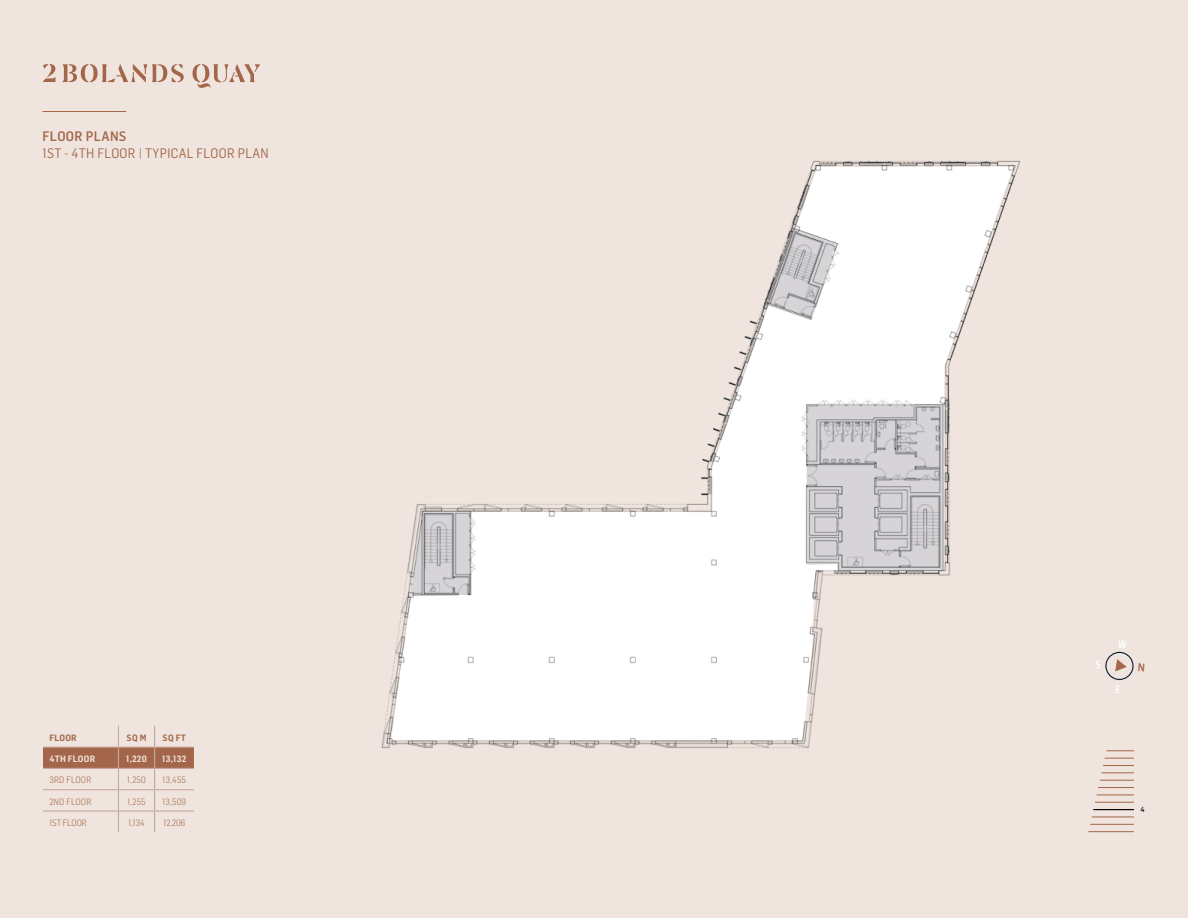
<style>
.page{position:relative;width:1188px;height:918px;background:#efe5de}
.page>*{position:absolute;margin:0;border:0;box-sizing:border-box;transform-origin:0 0}
.t1{font:13.5px "Flama Semicondensed";letter-spacing:.025em;color:#a4664a}
.t2{font:500 13.5px "Flama Semicondensed";letter-spacing:.025em;color:#a4664a}
.t3{font:300 9px "Flama Semicondensed";letter-spacing:.025em;color:#a4664a}
.t4{font:600 9px "Flama Semicondensed";letter-spacing:.025em;color:#efe5de}
.t5{font:600 9px "Flama Semicondensed";letter-spacing:.025em;color:#a4664a}
.t6{font:300 9px "Flama Semicondensed";color:#a4664a}
.t7{font:500 7.2px "Flama Semicondensed";color:#071c2c;scale:1.1 1}
</style>
<div class="page">
<img style="left:381px;top:160px;width:640px;height:588px">
<svg style="left:43px;top:726px;width:151px;height:106px"></svg>
<svg style="left:1106px;top:750px;width:28px;height:1px"></svg>
<svg style="left:1105px;top:758px;width:29px;height:1px"></svg>
<hr style="left:1103px;top:765px;width:31px;height:1px;background:#a4664a">
<hr style="left:1101px;top:772px;width:33px;height:1px;background:#a4664a">
<hr style="left:1100px;top:780px;width:34px;height:1px;background:#a4664a">
<hr style="left:1098px;top:787px;width:36px;height:1px;background:#a4664a">
<hr style="left:1097px;top:795px;width:37px;height:1px;background:#a4664a">
<hr style="left:1095px;top:802px;width:39px;height:1px;background:#a4664a">
<hr style="left:1093px;top:809px;width:41px;height:1px;background:#000">
<hr style="left:1092px;top:817px;width:42px;height:1px;background:#a4664a">
<hr style="left:1090px;top:824px;width:44px;height:1px;background:#a4664a">
<hr style="left:1088px;top:831px;width:46px;height:1px;background:#a4664a">
<hr style="left:43px;top:111px;width:83px;height:1px;background:#a4664a">
<svg style="left:63px;top:64px;width:197px;height:24px"></svg>
<svg style="left:43px;top:64px;width:13px;height:18px"></svg>
<svg style="left:1105px;top:651px;width:29px;height:29px"></svg>
<h1 class="t2" style="left:43px;top:127px;width:85px">FLOOR PLANS</h1>
<h1 class="t1" style="left:43px;top:145px;width:228px">1ST - 4TH FLOOR | TYPICAL FLOOR PLAN</h1>
<p class="t5" style="left:49px;top:732px;width:29px">FLOOR</p>
<p class="t5" style="left:127px;top:732px;width:21px">SQ M</p>
<p class="t5" style="left:163px;top:732px;width:25px">SQ FT</p>
<p class="t4" style="left:49px;top:753px;width:47px">4TH FLOOR</p>
<p class="t4" style="left:126px;top:753px;width:22px">1,220</p>
<p class="t4" style="left:162px;top:753px;width:26px">13,132</p>
<p class="t3" style="left:49px;top:774px;width:44px">3RD FLOOR</p>
<p class="t3" style="left:127px;top:774px;width:20px">1,250</p>
<p class="t3" style="left:163px;top:774px;width:25px">13,455</p>
<p class="t3" style="left:49px;top:796px;width:43px">2ND FLOOR</p>
<p class="t3" style="left:127px;top:796px;width:20px">1,255</p>
<p class="t3" style="left:163px;top:796px;width:25px">13,509</p>
<p class="t6" style="left:49px;top:817px;width:39px">1ST FLOOR</p>
<p class="t3" style="left:128px;top:817px;width:18px">1,134</p>
<p class="t3" style="left:163px;top:817px;width:23px">12,206</p>
<p class="t7" style="left:1140px;top:804px;width:5px">4</p>
</div>
